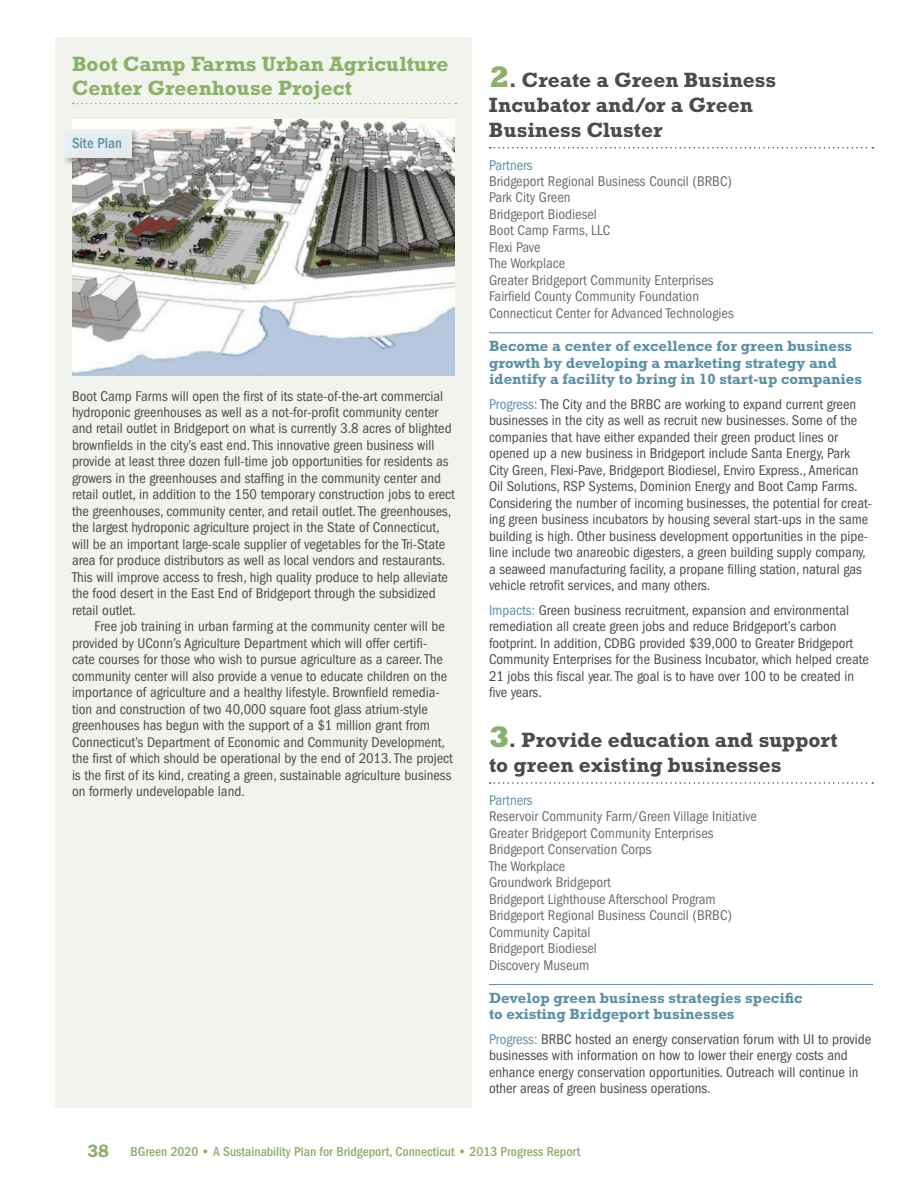
<style>
.page{position:relative;width:918px;height:1188px;background:#fff}
.page>*{position:absolute;margin:0;border:0;box-sizing:border-box;transform-origin:0 0}
.t1{font:700 21px/24.8px "Rockwell Std";color:#4b4c4d}
.t2{font:700 21px/24.8px "Rockwell Std";color:#8bb069}
.t3{font:700 15px/16.5px "Rockwell Std";color:#5d91a7}
.t4{font:500 condensed 15px "ITC Franklin Gothic Std";color:#5d91a7}
.t5{font:condensed 14.7px/16.5px "ITC Franklin Gothic Std";color:#4b4c4d}
.t6{font:condensed 14.7px/16.5px "ITC Franklin Gothic Std";color:#6c6d70}
.t7{font:condensed 14.7px "ITC Franklin Gothic Std";color:#5d91a7}
.t8{font:500 condensed 13.5px "ITC Franklin Gothic Std";color:#8bb069}
.s1{font-weight:800;font-size:30px;color:#8bb069}
.s2{color:#5d91a7}
.s3{font-weight:600;font-stretch:normal;font-size:18px}
.s4{font-weight:600;font-stretch:normal}
</style>
<div class="page">
<svg style="left:490px;top:147px;width:383px;height:1px"></svg>
<hr style="left:489px;top:333px;width:384px;height:1px;background:#5d91a7">
<svg style="left:490px;top:782px;width:383px;height:2px"></svg>
<hr style="left:489px;top:984px;width:384px;height:1px;background:#5d91a7">
<div style="left:56px;top:38px;width:416px;height:1070px;background:#f1f4ec"></div>
<svg style="left:73px;top:103px;width:383px;height:1px"></svg>
<img style="left:72px;top:120px;width:382px;height:255px">
<div style="left:62px;top:128px;width:79px;height:39px;background:#231f20;opacity:.35"></div>
<div style="left:63px;top:129px;width:68px;height:28px;background:#eaf1f5"></div>
<h1 class="t2" style="left:72px;top:51px;width:378px">Boot Camp Farms Urban Agriculture<br>Center Greenhouse Project</h1>
<p class="t4" style="left:72px;top:135px;width:52px">Site Plan</p>
<p class="t5" style="left:72px;top:388px;width:384px">Boot Camp Farms will open the first of its state-of-the-art commercial hydroponic greenhouses as well as a not-for-profit community center and retail outlet in Bridgeport on what is currently 3.8 acres of blighted brownfields in the city’s east end. This innovative green business will provide at least three dozen full-time job opportunities for residents as growers in the greenhouses and staffing in the community center and retail outlet, in addition to the 150 temporary construction jobs to erect the greenhouses, community center, and retail outlet. The greenhouses, the largest hydroponic agriculture project in the State of Connecticut, will be an important large-scale supplier of vegetables for the Tri-State area for produce distributors as well as local vendors and restaurants.<br>This will improve access to fresh, high quality produce to help alleviate the food desert in the East End of Bridgeport through the subsidized retail outlet.</p>
<p class="t5" style="left:72px;top:618px;width:382px;text-indent:22px">Free job training in urban farming at the community center will be provided by UConn’s Agriculture Department which will offer certifi&shy;cate courses for those who wish to pursue agriculture as a career. The community center will also provide a venue to educate children on the importance of agriculture and a healthy lifestyle. Brownfield remedia&shy;tion and construction of two 40,000 square foot glass atrium-style greenhouses has begun with the support of a $1 million grant from Connecticut’s Department of Economic and Community Development, the first of which should be operational by the end of 2013. The project is the first of its kind, creating a green, sustainable agriculture business on formerly undevelopable land.</p>
<h1 class="t1" style="left:489px;top:67px;width:289px"><span class="s1">2</span>. Create a Green Business<br>Incubator and/or a Green<br>Business Cluster</h1>
<p class="t7" style="left:489px;top:156px;width:45px">Partners</p>
<p class="t6" style="left:489px;top:173px;width:246px">Bridgeport Regional Business Council (BRBC)<br>Park City Green<br>Bridgeport Biodiesel<br>Boot Camp Farms, LLC<br>Flexi Pave<br>The Workplace<br>Greater Bridgeport Community Enterprises<br>Fairfield County Community Foundation<br>Connecticut Center for Advanced Technologies</p>
<p class="t3" style="left:489px;top:337px;width:375px">Become a center of excellence for green business growth by developing a marketing strategy and identify a facility to bring in 10 start-up companies</p>
<p class="t5" style="left:489px;top:396px;width:385px"><span class="s2">Progress:</span> The City and the BRBC are working to expand current green businesses in the city as well as recruit new businesses. Some of the companies that have either expanded their green product lines or opened up a new business in Bridgeport include Santa Energy, Park City Green, Flexi-Pave, Bridgeport Biodiesel, Enviro Express., American Oil Solutions, RSP Systems, Dominion Energy and Boot Camp Farms.<br>Considering the number of incoming businesses, the potential for creat&shy;ing green business incubators by housing several start-ups in the same building is high. Other business development opportunities in the pipe&shy;line include two anareobic digesters, a green building supply company, a seaweed manufacturing facility, a propane filling station, natural gas vehicle retrofit services, and many others.</p>
<p class="t5" style="left:489px;top:602px;width:382px"><span class="s2">Impacts:</span> Green business recruitment, expansion and environmental remediation all create green jobs and reduce Bridgeport’s carbon footprint. In addition, CDBG provided $39,000 to Greater Bridgeport Community Enterprises for the Business Incubator, which helped create 21 jobs this fiscal year. The goal is to have over 100 to be created in five years.</p>
<h1 class="t1" style="left:489px;top:727px;width:350px"><span class="s1">3</span>. Provide education and support to green existing businesses</h1>
<p class="t7" style="left:489px;top:792px;width:45px">Partners</p>
<p class="t6" style="left:489px;top:808px;width:270px">Reservoir Community Farm/Green Village Initiative<br>Greater Bridgeport Community Enterprises<br>Bridgeport Conservation Corps<br>The Workplace<br>Groundwork Bridgeport<br>Bridgeport Lighthouse Afterschool Program<br>Bridgeport Regional Business Council (BRBC)<br>Community Capital<br>Bridgeport Biodiesel<br>Discovery Museum</p>
<p class="t3" style="left:489px;top:989px;width:315px">Develop green business strategies specific to existing Bridgeport businesses</p>
<p class="t5" style="left:489px;top:1031px;width:384px"><span class="s2">Progress:</span> BRBC hosted an energy conservation forum with UI to provide businesses with information on how to lower their energy costs and enhance energy conservation opportunities. Outreach will continue in other areas of green business operations.</p>
<p class="t8" style="left:87px;top:1144px;width:495px"><span class="s3">38</span> BGreen 2020 <span class="s4">•</span> A Sustainability Plan for Bridgeport, Connecticut <span class="s4">•</span> 2013 Progress Report</p>
</div>
